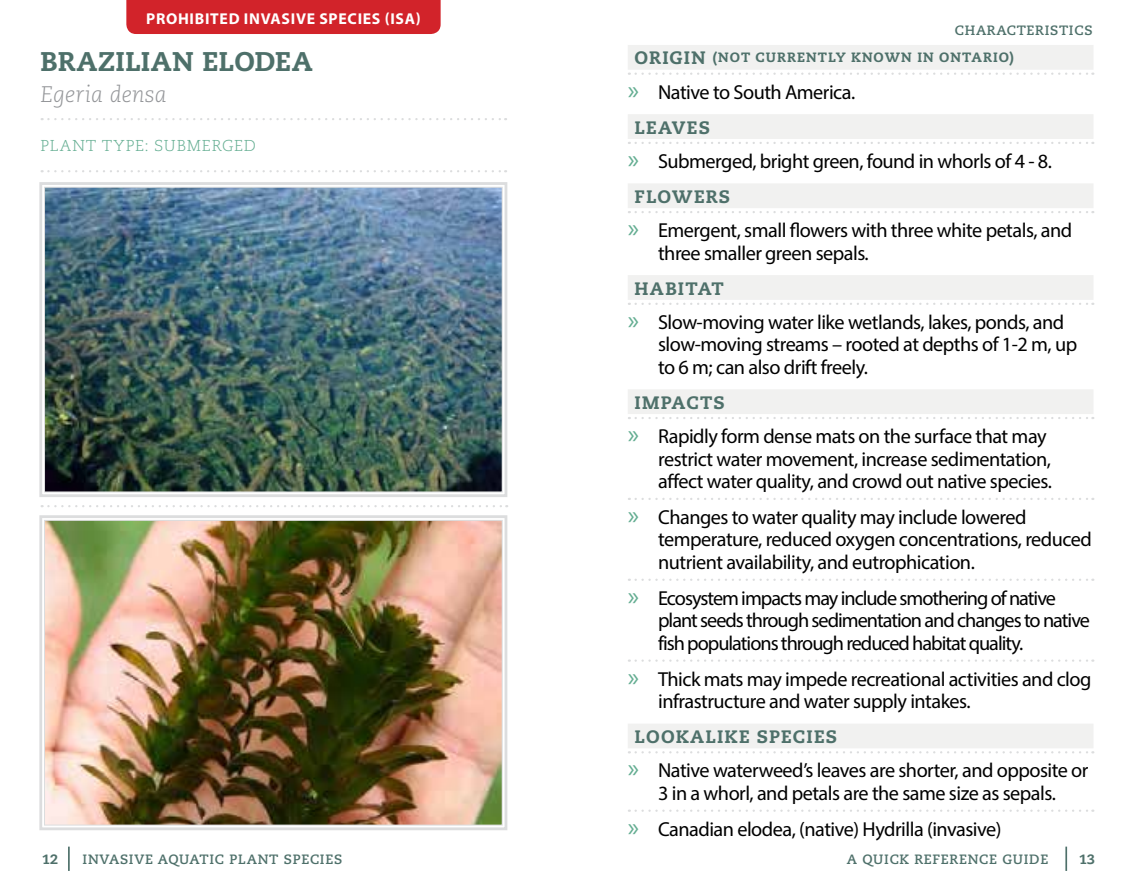
<style>
.page{position:relative;width:1134px;height:891px;background:#fff}
.page>*{position:absolute;margin:0;border:0;box-sizing:border-box;transform-origin:0 0}
.t1{font:800 27px "Caecilia LT Std";letter-spacing:.01em;color:#4e706a}
.t2{font:italic 300 22.5px "Caecilia LT Std";letter-spacing:.01em;color:#939598}
.t3{font:20.25px/22.5px "Myriad Pro";letter-spacing:-.025em;color:#000}
.t4{font:20.25px/22.5px "Myriad Pro";letter-spacing:-.05em;color:#000}
.t5{font:800 18px "Caecilia LT Std";letter-spacing:.065em;color:#4e706a}
.t6{font:700 15.75px "Myriad Pro";letter-spacing:.045em;color:#fff}
.t7{font:300 15.75px "Caecilia LT Std";letter-spacing:.05em;color:#63ad91}
.t8{font:700 13.5px "Caecilia LT Std";letter-spacing:.05em;color:#4e706a}
.t9{font:800 13.5px "Caecilia LT Std";letter-spacing:.075em;color:#4e706a}
.s1{font-size:18px}
.s2{font-size:27px;color:#63ad91}
</style>
<div class="page">
<hr style="left:68px;top:847px;width:2px;height:24px;background:#4e706a">
<hr style="left:1065px;top:847px;width:2px;height:24px;background:#4e706a">
<div style="left:126px;top:0;width:315px;height:34px;background:#d2232a"></div>
<svg style="left:39px;top:515px;width:469px;height:315px"></svg>
<img style="left:44px;top:519px;width:459px;height:307px">
<svg style="left:39px;top:182px;width:469px;height:315px"></svg>
<img style="left:44px;top:186px;width:459px;height:307px">
<svg style="left:42px;top:505px;width:465px;height:2px"></svg>
<svg style="left:42px;top:118px;width:464px;height:2px"></svg>
<svg style="left:42px;top:170px;width:464px;height:2px"></svg>
<div style="left:628px;top:45px;width:466px;height:25px;background:#f1f1f0"></div>
<svg style="left:636px;top:73px;width:457px;height:2px"></svg>
<div style="left:628px;top:114px;width:466px;height:25px;background:#f1f1f0"></div>
<svg style="left:636px;top:142px;width:457px;height:2px"></svg>
<div style="left:628px;top:183px;width:466px;height:25px;background:#f1f1f0"></div>
<svg style="left:636px;top:211px;width:457px;height:2px"></svg>
<div style="left:628px;top:275px;width:466px;height:25px;background:#f1f1f0"></div>
<svg style="left:636px;top:303px;width:457px;height:2px"></svg>
<div style="left:628px;top:389px;width:466px;height:25px;background:#f1f1f0"></div>
<svg style="left:636px;top:417px;width:457px;height:2px"></svg>
<svg style="left:636px;top:498px;width:457px;height:2px"></svg>
<svg style="left:636px;top:579px;width:457px;height:2px"></svg>
<svg style="left:636px;top:660px;width:457px;height:2px"></svg>
<div style="left:628px;top:724px;width:466px;height:24px;background:#f1f1f0"></div>
<svg style="left:636px;top:751px;width:457px;height:2px"></svg>
<svg style="left:636px;top:810px;width:457px;height:2px"></svg>
<p class="t6" style="left:146px;top:8px;width:276px">PROHIBITED INVASIVE SPECIES (ISA)</p>
<h1 class="t1" style="left:40px;top:45px;width:274px">BRAZILIAN ELODEA</h1>
<p class="t2" style="left:40px;top:82px;width:128px">Egeria densa</p>
<p class="t7" style="left:40px;top:137px;width:217px">PLANT TYPE: SUBMERGED</p>
<p class="t8" style="left:955px;top:22px;width:139px">CHARACTERISTICS</p>
<p class="t9" style="left:635px;top:49px;width:381px"><span class="s1">ORIGIN</span> (NOT CURRENTLY KNOWN IN ONTARIO)</p>
<p class="t3" style="left:628px;top:80px;width:229px"><span class="s2">»</span> Native to South America.</p>
<p class="t5" style="left:635px;top:116px;width:77px">LEAVES</p>
<p class="t3" style="left:628px;top:150px;width:426px"><span class="s2">»</span> Submerged, bright green, found in whorls of 4 - 8.</p>
<p class="t5" style="left:635px;top:185px;width:97px">FLOWERS</p>
<p class="t3" style="left:658px;top:219px;width:416px;text-indent:-30px"><span class="s2">»</span> Emergent, small flowers with three white petals, and three smaller green sepals.</p>
<p class="t5" style="left:635px;top:277px;width:91px">HABITAT</p>
<p class="t3" style="left:658px;top:310px;width:421px;text-indent:-30px"><span class="s2">»</span> Slow-moving water like wetlands, lakes, ponds, and slow-moving streams – rooted at depths of 1-2 m, up to 6 m; can also drift freely.</p>
<p class="t5" style="left:635px;top:391px;width:92px">IMPACTS</p>
<p class="t3" style="left:658px;top:425px;width:395px;text-indent:-30px"><span class="s2">»</span> Rapidly form dense mats on the surface that may restrict water movement, increase sedimentation, affect water quality, and crowd out native species.</p>
<p class="t3" style="left:658px;top:506px;width:435px;text-indent:-30px"><span class="s2">»</span> Changes to water quality may include lowered temperature, reduced oxygen concentrations, reduced nutrient availability, and eutrophication.</p>
<p class="t4" style="left:658px;top:586px;width:433px;text-indent:-30px"><span class="s2">»</span> Ecosystem impacts may include smothering of native plant seeds through sedimentation and changes to native fish populations through reduced habitat quality.</p>
<p class="t3" style="left:658px;top:667px;width:435px;text-indent:-30px"><span class="s2">»</span> Thick mats may impede recreational activities and clog infrastructure and water supply intakes.</p>
<p class="t5" style="left:635px;top:726px;width:204px">LOOKALIKE SPECIES</p>
<p class="t3" style="left:628px;top:759px;width:462px;text-align:center"><span class="s2">»</span> Native waterweed’s leaves are shorter, and opposite or<br>3 in a whorl, and petals are the same size as sepals.</p>
<p class="t3" style="left:628px;top:817px;width:375px"><span class="s2">»</span> Canadian elodea, (native) Hydrilla (invasive)</p>
<p class="t9" style="left:42px;top:850px;width:17px">12</p>
<p class="t8" style="left:83px;top:851px;width:261px">INVASIVE AQUATIC PLANT SPECIES</p>
<p class="t8" style="left:847px;top:851px;width:203px">A QUICK REFERENCE GUIDE</p>
<p class="t9" style="left:1079px;top:850px;width:17px">13</p>
</div>
